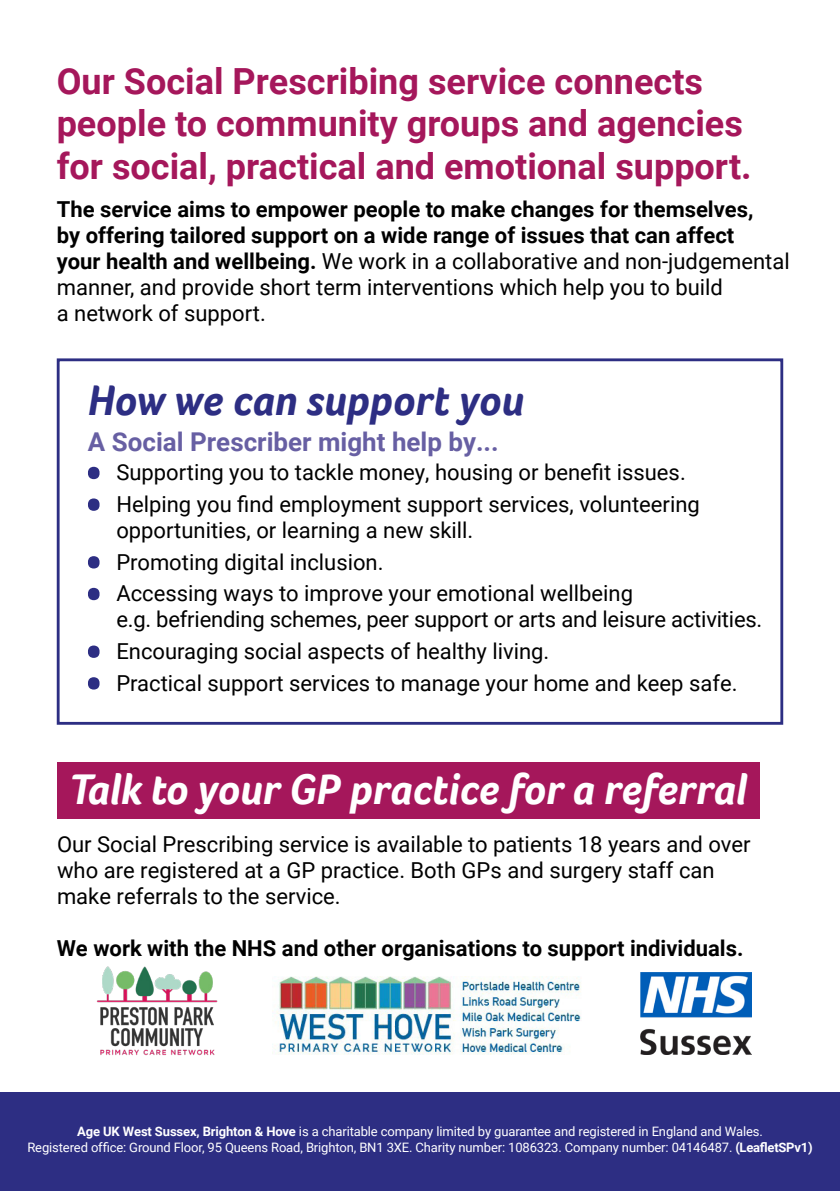
<style>
.page{position:relative;width:840px;height:1191px;background:#fff}
.page>*{position:absolute;margin:0;border:0;box-sizing:border-box;transform-origin:0 0}
.t1{font:italic 700 44px "Foco";color:#fff}
.t2{font:italic 700 44px "Foco";color:#2d2e83}
.t3{font:700 36px/42px "Roboto";color:#a5175b}
.t4{font:700 26px "Roboto";color:#675fa3}
.t5{font:22px/31.6px "Roboto";color:#000}
.t6{font:700 22px/26px "Roboto";color:#000}
.t7{font:13px/15.6px "Roboto";letter-spacing:-.01em;color:#fff;text-align:center}
.s1{font-weight:400}
.s2{font-weight:700}
</style>
<div class="page">
<img style="left:640px;top:972px;width:111px;height:82px">
<img style="left:272px;top:976px;width:310px;height:79px">
<img style="left:96px;top:966px;width:122px;height:90px">
<div style="left:0;top:1092px;width:839px;height:99px;background:#2d2e83"></div>
<div style="left:57px;top:762px;width:702px;height:56px;background:#a5175b"></div>
<div style="left:57px;top:358px;width:725px;height:366px;border:3px solid #2d2e83"></div>
<svg style="left:88px;top:467px;width:11px;height:12px"></svg>
<svg style="left:88px;top:498px;width:11px;height:13px"></svg>
<svg style="left:88px;top:556px;width:11px;height:12px"></svg>
<svg style="left:88px;top:588px;width:11px;height:12px"></svg>
<svg style="left:88px;top:645px;width:11px;height:13px"></svg>
<svg style="left:88px;top:677px;width:11px;height:12px"></svg>
<h2 class="t3" style="left:57px;top:59px;width:696px">Our Social Prescribing service connects people to community groups and agencies for social, practical and emotional support.</h2>
<p class="t6" style="left:57px;top:195px;width:734px">The service aims to empower people to make changes for themselves,<br>by offering tailored support on a wide range of issues that can affect<br>your health and wellbeing. <span class="s1">We work in a collaborative and non-judgemental manner, and provide short term interventions which help you to build<br>a network of support.</span></p>
<h1 class="t2" style="left:88px;top:374px;width:437px">How we can support you</h1>
<p class="t4" style="left:88px;top:424px;width:412px">A Social Prescriber might help by...</p>
<p class="t5" style="left:116px;top:456px;width:584px">Supporting you to tackle money, housing or benefit issues.<br>Helping you find employment support services, volunteering</p>
<p class="t5" style="left:116px;top:513px;width:518px">opportunities, or learning a new skill.<br>Promoting digital inclusion.<br>Accessing ways to improve your emotional wellbeing</p>
<p class="t5" style="left:116px;top:603px;width:647px">e.g. befriending schemes, peer support or arts and leisure activities.<br>Encouraging social aspects of healthy living.<br>Practical support services to manage your home and keep safe.</p>
<h1 class="t1" style="left:69px;top:762px;width:678px">Talk to your GP practice for a referral</h1>
<p class="t5" style="left:57px;top:830px;width:694px;line-height:26px">Our Social Prescribing service is available to patients 18 years and over who are registered at a GP practice. Both GPs and surgery staff can make referrals to the service.</p>
<p class="t6" style="left:57px;top:934px;width:688px">We work with the NHS and other organisations to support individuals.</p>
<p class="t7" style="left:27px;top:1123px;width:786px"><span class="s2">Age UK West Sussex, Brighton &amp; Hove</span> is a charitable company limited by guarantee and registered in England and Wales.<br>Registered office: Ground Floor, 95 Queens Road, Brighton, BN1 3XE. Charity number: 1086323. Company number: 04146487. <span class="s2">(LeafletSPv1)</span></p>
</div>
